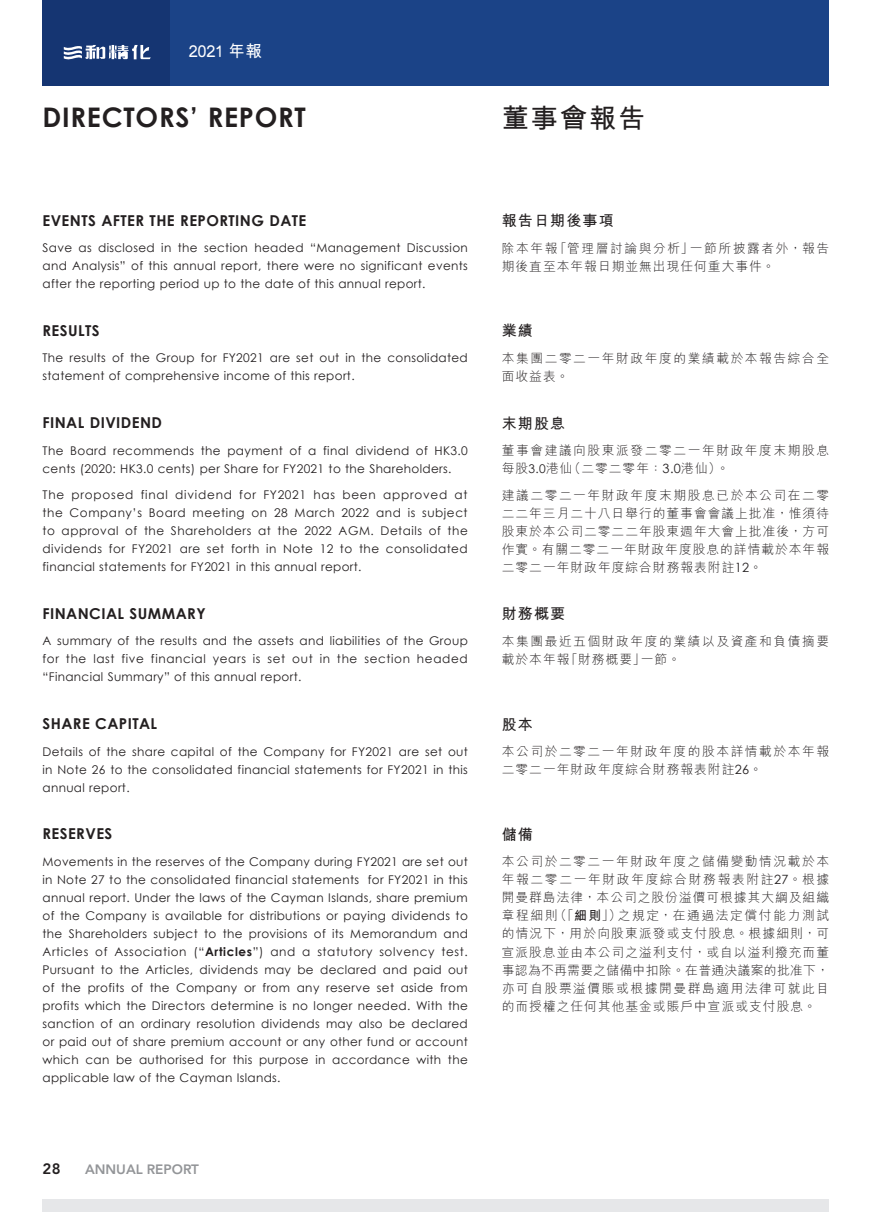
<style>
.page{position:relative;width:893px;height:1212px;background:#fff}
.page>*{position:absolute;margin:0;border:0;box-sizing:border-box;transform-origin:0 0}
.t1{font:700 27px "Century Gothic";letter-spacing:.03em;color:#231f20}
.t2{font:700 27px "M Hei HK";letter-spacing:.08em;color:#231f20}
.t3{font:600 16.5px "M Yuen HK";color:#fff}
.t4{font:700 15px "Century Gothic";letter-spacing:.03em;color:#231f20}
.t5{font:700 15px "M Hei HK";letter-spacing:.08em;color:#231f20}
.t6{font:800 15px "Avenir LT Std";color:#231f20}
.t7{font:800 13.5px "Avenir LT Std";color:#939598}
.t8{font:300 12.75px/18px "M Hei HK";letter-spacing:.12em;color:#231f20}
.t9{font:300 12.75px/18px "M Hei HK";letter-spacing:.08em;color:#231f20}
.t10{font:12px/18px "Century Gothic";letter-spacing:.03em;color:#231f20;text-align:justify}
.s1{font-family:"M Hei HK";font-weight:700}
.s2{font-weight:700}
.s3{font-family:"Century Gothic";font-weight:400;font-size:12px}
.s4{font-family:"Century Gothic";font-weight:400}
</style>
<div class="page">
<div style="left:43px;top:0;width:786px;height:85px;background:#1b4387"></div>
<div style="left:43px;top:0;width:127px;height:85px;background:#153572"></div>
<svg style="left:64px;top:45px;width:86px;height:15px"></svg>
<div style="left:43px;top:1199px;width:786px;height:13px;background:#e6e7e9"></div>
<h2 class="t3" style="left:189px;top:40px;width:75px">2021 <span class="s1">年報</span></h2>
<h1 class="t1" style="left:43px;top:97px;width:265px">DIRECTORS’ REPORT</h1>
<h1 class="t2" style="left:502px;top:99px;width:145px">董事會報告</h1>
<p class="t4" style="left:43px;top:209px;width:265px">EVENTS AFTER THE REPORTING DATE</p>
<p class="t10" style="left:43px;top:238px;width:427px">Save as disclosed in the section headed “Management Discussion and Analysis” of this annual report, there were no significant events after the reporting period up to the date of this annual report.</p>
<p class="t4" style="left:43px;top:319px;width:59px">RESULTS</p>
<p class="t10" style="left:43px;top:349px;width:427px">The results of the Group for FY2021 are set out in the consolidated statement of comprehensive income of this report.</p>
<p class="t4" style="left:43px;top:411px;width:121px">FINAL DIVIDEND</p>
<p class="t10" style="left:43px;top:441px;width:427px">The Board recommends the payment of a final dividend of HK3.0 cents (2020: HK3.0 cents) per Share for FY2021 to the Shareholders.</p>
<p class="t10" style="left:43px;top:486px;width:427px">The proposed final dividend for FY2021 has been approved at the Company’s Board meeting on 28 March 2022 and is subject to approval of the Shareholders at the 2022 AGM. Details of the dividends for FY2021 are set forth in Note 12 to the consolidated financial statements for FY2021 in this annual report.</p>
<p class="t4" style="left:43px;top:602px;width:165px">FINANCIAL SUMMARY</p>
<p class="t10" style="left:43px;top:632px;width:427px">A summary of the results and the assets and liabilities of the Group for the last five financial years is set out in the section headed “Financial Summary” of this annual report.</p>
<p class="t4" style="left:43px;top:712px;width:116px">SHARE CAPITAL</p>
<p class="t10" style="left:43px;top:742px;width:427px">Details of the share capital of the Company for FY2021 are set out in Note 26 to the consolidated financial statements for FY2021 in this annual report.</p>
<p class="t4" style="left:43px;top:822px;width:71px">RESERVES</p>
<p class="t10" style="left:43px;top:852px;width:427px">Movements in the reserves of the Company during FY2021 are set out in Note 27 to the consolidated financial statements for FY2021 in this annual report. Under the laws of the Cayman Islands, share premium of the Company is available for distributions or paying dividends to the Shareholders subject to the provisions of its Memorandum and Articles of Association (“<span class="s2">Articles</span>”) and a statutory solvency test.<br>Pursuant to the Articles, dividends may be declared and paid out of the profits of the Company or from any reserve set aside from profits which the Directors determine is no longer needed. With the sanction of an ordinary resolution dividends may also be declared or paid out of share premium account or any other fund or account which can be authorised for this purpose in accordance with the applicable law of the Cayman Islands.</p>
<p class="t6" style="left:43px;top:1160px;width:20px">28</p>
<p class="t7" style="left:85px;top:1161px;width:115px">ANNUAL REPORT</p>
<p class="t5" style="left:502px;top:210px;width:114px">報告日期後事項</p>
<p class="t9" style="left:502px;top:238px;width:329px">除本年報「管理層討論與分析」一節所披露者外，報告期後直至本年報日期並無出現任何重大事件。</p>
<p class="t5" style="left:502px;top:320px;width:33px">業績</p>
<p class="t8" style="left:502px;top:349px;width:329px">本集團二零二一年財政年度的業績載於本報告綜合全面收益表。</p>
<p class="t5" style="left:502px;top:412px;width:65px">末期股息</p>
<p class="t8" style="left:502px;top:441px;width:329px">董事會建議向股東派發二零二一年財政年度末期股息每股<span class="s3">3.0</span>港仙（二零二零年：<span class="s4">3.0</span>港仙）。</p>
<p class="t8" style="left:502px;top:485px;width:329px;text-align:justify">建議二零二一年財政年度末期股息已於本公司在二零二二年三月二十八日舉行的董事會會議上批准，惟須待股東於本公司二零二二年股東週年大會上批准後，方可作實。有關二零二一年財政年度股息的詳情載於本年報二零二一年財政年度綜合財務報表附註<span class="s4">12</span>。</p>
<p class="t5" style="left:502px;top:603px;width:65px">財務概要</p>
<p class="t8" style="left:502px;top:632px;width:329px">本集團最近五個財政年度的業績以及資產和負債摘要載於本年報「財務概要」一節。</p>
<p class="t5" style="left:502px;top:713px;width:33px">股本</p>
<p class="t8" style="left:502px;top:742px;width:329px">本公司於二零二一年財政年度的股本詳情載於本年報二零二一年財政年度綜合財務報表附註<span class="s4">26</span>。</p>
<p class="t5" style="left:502px;top:823px;width:33px">儲備</p>
<p class="t8" style="left:502px;top:852px;width:329px;text-align:justify">本公司於二零二一年財政年度之儲備變動情況載於本年報二零二一年財政年度綜合財務報表附註<span class="s4">27</span>。根據開曼群島法律，本公司之股份溢價可根據其大綱及組織章程細則（「<span class="s2">細則</span>」）之規定，在通過法定償付能力測試的情況下，用於向股東派發或支付股息。根據細則，可宣派股息並由本公司之溢利支付，或自以溢利撥充而董事認為不再需要之儲備中扣除。在普通決議案的批准下，亦可自股票溢價賬或根據開曼群島適用法律可就此目的而授權之任何其他基金或賬戶中宣派或支付股息。</p>
</div>
